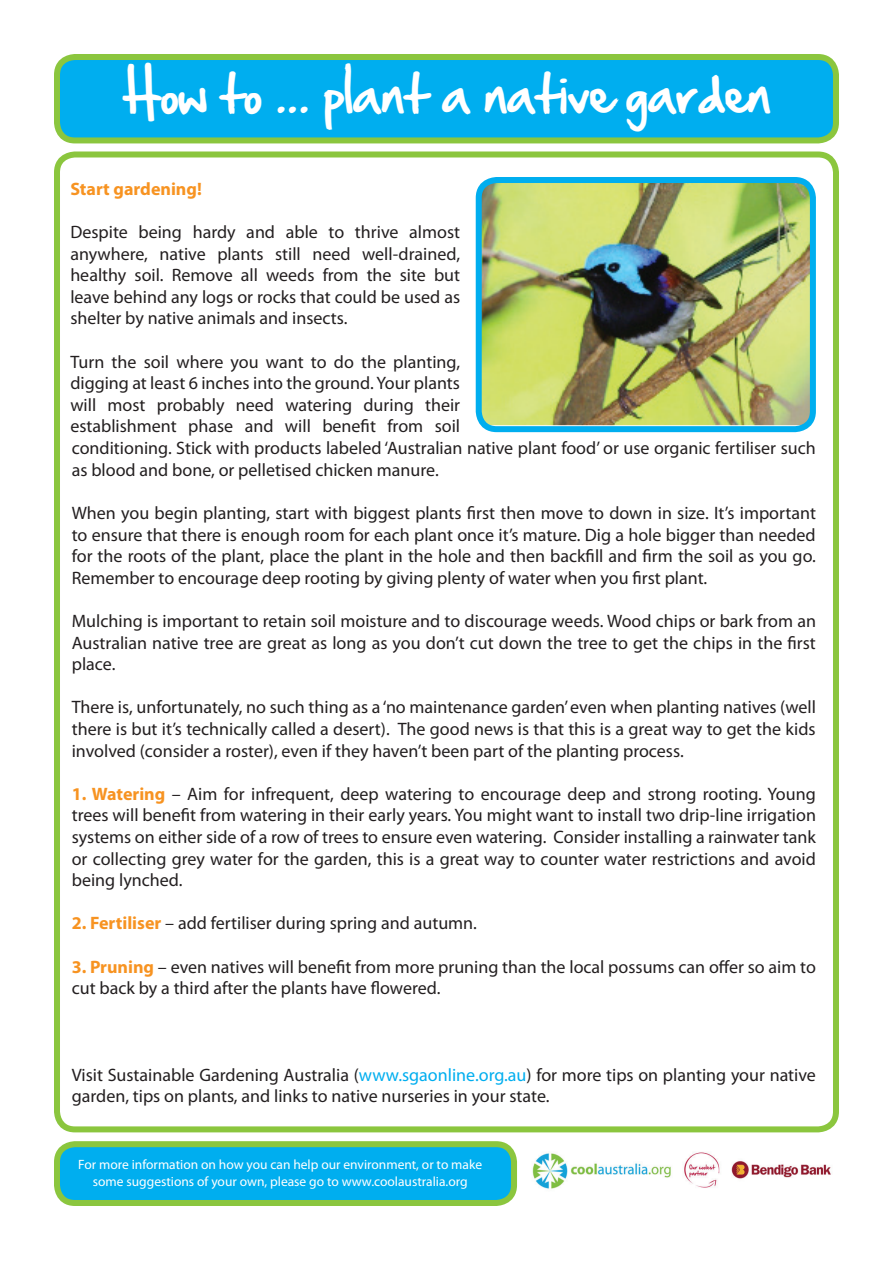
<style>
.page{position:relative;width:893px;height:1263px;background:#fff}
.page>*{position:absolute;margin:0;border:0;box-sizing:border-box;transform-origin:0 0}
.t1{font:45px "Handof Sean";color:#fff}
.t2{font:18px/21.6px "Myriad Pro";color:#231f20;text-align:justify}
.t3{font:700 18px "Myriad Pro";color:#f79321}
.t4{font:13.5px/16.2px "Myriad Pro";color:#fff;text-align:center}
.s1{font-weight:700;color:#f79321}
.s2{color:#00aeef}
</style>
<div class="page">
<div style="left:54px;top:151px;width:785px;height:981px;border:6px solid #8bc63e;border-radius:18px"></div>
<div style="left:57px;top:57px;width:779px;height:83px;background:#00aeef;border-radius:18px"></div>
<div style="left:54px;top:54px;width:785px;height:89px;border:6px solid #8bc63e;border-radius:18px"></div>
<img style="left:483px;top:184px;width:326px;height:241px">
<div style="left:476px;top:177px;width:340px;height:255px;border:6px solid #00aeef;border-radius:18px"></div>
<img style="left:532px;top:1152px;width:299px;height:37px">
<div style="left:57px;top:1144px;width:457px;height:59px;background:#00aeef;border-radius:18px"></div>
<div style="left:54px;top:1141px;width:463px;height:65px;border:6px solid #8bc63e;border-radius:18px"></div>
<h1 class="t1" style="left:122px;top:62px;width:650px">How to ... plant a native garden</h1>
<p class="t3" style="left:70px;top:177px;width:133px">Start gardening!</p>
<p class="t2" style="left:70px;top:221px;width:391px">Despite being hardy and able to thrive almost anywhere, native plants still need well-drained, healthy soil. Remove all weeds from the site but leave behind any logs or rocks that could be used as shelter by native animals and insects.</p>
<p class="t2" style="left:70px;top:350px;width:747px;text-align:left">Turn the soil where you want to do the planting,<br>digging at least 6 inches into the ground. Your plants<br>will most probably need watering during their<br>establishment phase and will benefit from soil<br>conditioning. Stick with products labeled ‘Australian native plant food’ or use organic fertiliser such as blood and bone, or pelletised chicken manure.</p>
<p class="t2" style="left:72px;top:502px;width:746px">When you begin planting, start with biggest plants first then move to down in size. It’s important to ensure that there is enough room for each plant once it’s mature. Dig a hole bigger than needed for the roots of the plant, place the plant in the hole and then backfill and firm the soil as you go.<br>Remember to encourage deep rooting by giving plenty of water when you first plant.</p>
<p class="t2" style="left:72px;top:610px;width:746px">Mulching is important to retain soil moisture and to discourage weeds. Wood chips or bark from an Australian native tree are great as long as you don’t cut down the tree to get the chips in the first place.</p>
<p class="t2" style="left:72px;top:696px;width:746px">There is, unfortunately, no such thing as a ‘no maintenance garden’ even when planting natives (well there is but it’s technically called a desert). The good news is that this is a great way to get the kids involved (consider a roster), even if they haven’t been part of the planting process.</p>
<p class="t2" style="left:72px;top:783px;width:746px"><span class="s1">1. Watering</span> – Aim for infrequent, deep watering to encourage deep and strong rooting. Young trees will benefit from watering in their early years. You might want to install two drip-line irrigation systems on either side of a row of trees to ensure even watering. Consider installing a rainwater tank or collecting grey water for the garden, this is a great way to counter water restrictions and avoid being lynched.</p>
<p class="t2" style="left:72px;top:912px;width:407px"><span class="s1">2. Fertiliser</span> – add fertiliser during spring and autumn.</p>
<p class="t2" style="left:72px;top:955px;width:746px"><span class="s1">3. Pruning</span> – even natives will benefit from more pruning than the local possums can offer so aim to cut back by a third after the plants have flowered.</p>
<p class="t2" style="left:72px;top:1063px;width:746px">Visit Sustainable Gardening Australia (<span class="s2">www.sgaonline.org.au</span>) for more tips on planting your native garden, tips on plants, and links to native nurseries in your state.</p>
<p class="t4" style="left:78px;top:1156px;width:405px">For more information on how you can help our environment, or to make some suggestions of your own, please go to www.coolaustralia.org</p>
</div>
